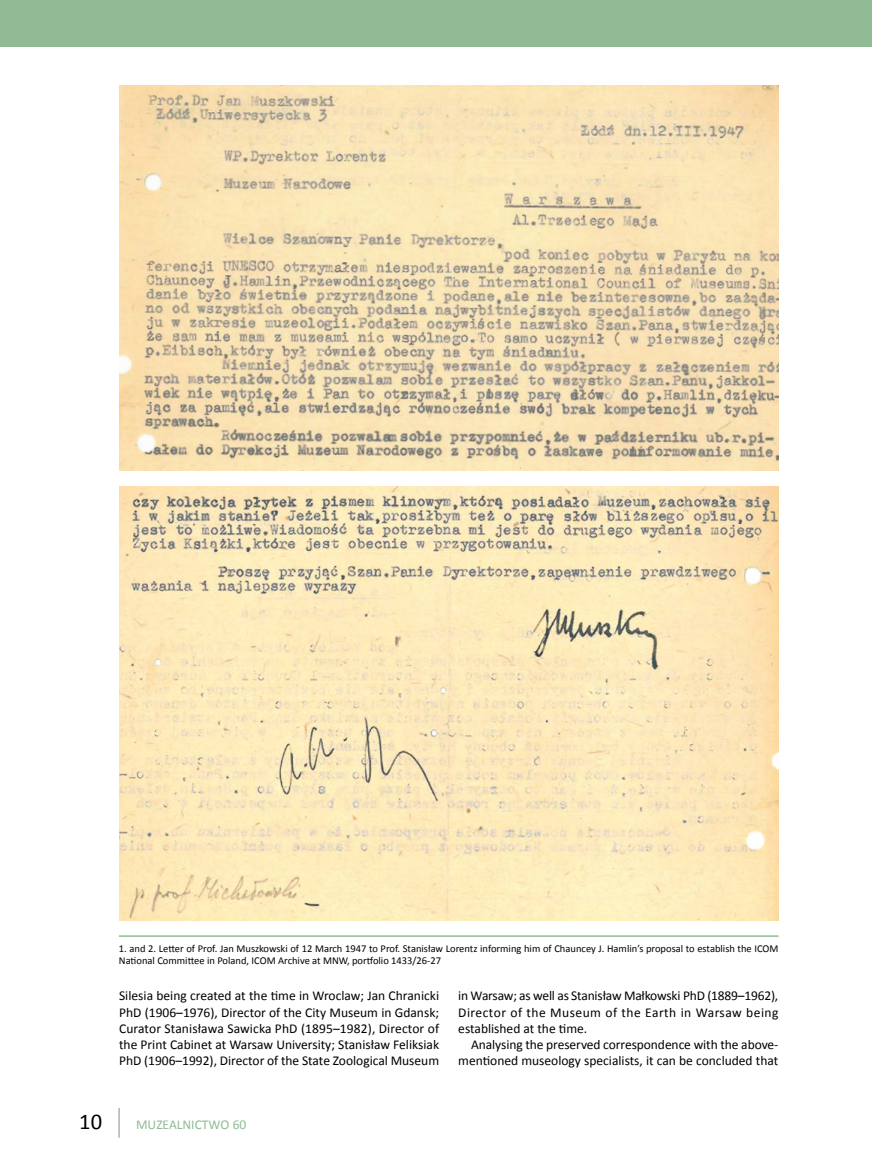
<style>
.page{position:relative;width:872px;height:1170px;background:#fff}
.page>*{position:absolute;margin:0;border:0;box-sizing:border-box;transform-origin:0 0}
.t1{font:22.5px "Calibri";color:#000}
.t2{font:13.5px/16px "Calibri";color:#000;text-align:justify}
.t3{font:13.5px "Calibri";color:#90bb94}
.t4{font:10.5px/12.6px "Calibri";color:#000}
</style>
<div class="page">
<hr style="left:118px;top:1107px;width:2px;height:30px;background:#b3b2b2">
<div style="left:0;top:0;width:872px;height:47px;background:#90bb94"></div>
<img style="left:119px;top:85px;width:659px;height:386px">
<img style="left:120px;top:487px;width:658px;height:433px">
<hr style="left:119px;top:935px;width:659px;height:1px;background:#90bb94">
<p class="t4" style="left:119px;top:941px;width:661px">1. and 2. Letter of Prof. Jan Muszkowski of 12 March 1947 to Prof. Stanisław Lorentz informing him of Chauncey J. Hamlin’s proposal to establish the ICOM<br>National Committee in Poland, ICOM Archive at MNW, portfolio 1433/26-27</p>
<p class="t2" style="left:119px;top:987px;width:321px">Silesia being created at the time in Wroclaw; Jan Chranicki PhD (1906–1976), Director of the City Museum in Gdansk; Curator Stanisława Sawicka PhD (1895–1982), Director of the Print Cabinet at Warsaw University; Stanisław Feliksiak PhD (1906–1992), Director of the State Zoological Museum</p>
<p class="t2" style="left:458px;top:987px;width:322px">in Warsaw; as well as Stanisław Małkowski PhD (1889–1962), Director of the Museum of the Earth in Warsaw being established at the time.</p>
<p class="t2" style="left:458px;top:1036px;width:321px;text-align:right">Analysing the preserved correspondence with the above&shy;mentioned museology specialists, it can be concluded that</p>
<h1 class="t1" style="left:79px;top:1107px;width:24px">10</h1>
<p class="t3" style="left:136px;top:1115px;width:112px">MUZEALNICTWO 60</p>
</div>
